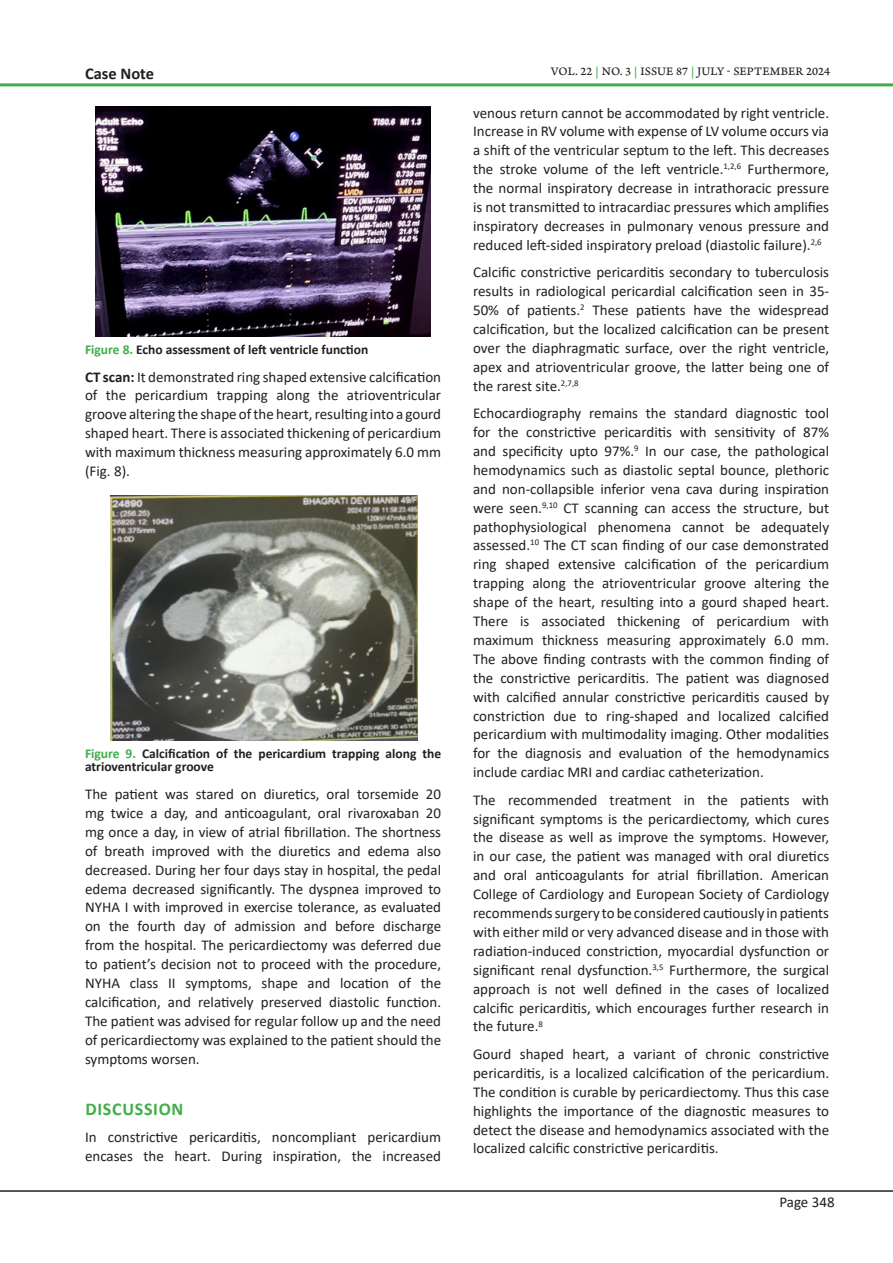
<style>
.page{position:relative;width:893px;height:1263px;background:#fff}
.page>*{position:absolute;margin:0;border:0;box-sizing:border-box;transform-origin:0 0}
.Normal_Text{font:700 18px "Calibri";letter-spacing:.04em;color:#40ae49}
.Abstract_Words{font:700 16.5px "Calibri";color:#231f20}
.Normal_Text-2{font:15px/18.9px "Calibri";color:#231f20;text-align:justify}
.Table_Figure_Legend{font:700 13.5px/13.5px "Calibri";color:#231f20}
.t1{font:12px "Arno Pro Caption";letter-spacing:.01em;color:#231f20}
.s1{color:#40ae49}
.s2{font-weight:700}
</style>
<div class="page">
<hr style="left:0;top:1190px;width:893px;height:2px;background:#231f20">
<hr style="left:0;top:83px;width:893px;height:3px;background:#40ae49">
<img style="left:96px;top:107px;width:334px;height:229px">
<img style="left:110px;top:495px;width:307px;height:245px">
<p class="Abstract_Words" style="left:85px;top:62px;width:71px">Case Note</p>
<p class="Table_Figure_Legend" style="left:85px;top:342px;width:285px"><span class="s1">Figure 8.</span> Echo assessment of left ventricle function</p>
<p class="Normal_Text-2" style="left:85px;top:367px;width:358px"><span class="s2">CT scan:</span> It demonstrated ring shaped extensive calcification of the pericardium trapping along the atrioventricular groove altering the shape of the heart, resulting into a gourd shaped heart. There is associated thickening of pericardium with maximum thickness measuring approximately 6.0 mm (Fig. 8).</p>
<p class="Table_Figure_Legend" style="left:85px;top:746px;width:358px"><span class="s1">Figure 9.</span> Calcification of the pericardium trapping along the atrioventricular groove</p>
<p class="Normal_Text-2" style="left:85px;top:784px;width:358px">The patient was stared on diuretics, oral torsemide 20 mg twice a day, and anticoagulant, oral rivaroxaban 20 mg once a day, in view of atrial fibrillation. The shortness of breath improved with the diuretics and edema also decreased. During her four days stay in hospital, the pedal edema decreased significantly. The dyspnea improved to NYHA I with improved in exercise tolerance, as evaluated on the fourth day of admission and before discharge from the hospital. The pericardiectomy was deferred due to patient’s decision not to proceed with the procedure, NYHA class II symptoms, shape and location of the calcification, and relatively preserved diastolic function.<br>The patient was advised for regular follow up and the need of pericardiectomy was explained to the patient should the symptoms worsen.</p>
<p class="Normal_Text" style="left:85px;top:1096px;width:100px">DISCUSSION</p>
<p class="Normal_Text-2" style="left:85px;top:1127px;width:358px">In constrictive pericarditis, noncompliant pericardium encases the heart. During inspiration, the increased</p>
<p class="t1" style="left:551px;top:64px;width:281px">VOL. 22 <span class="s1">|</span> NO. 3 <span class="s1">|</span> ISSUE 87 <span class="s1">|</span> JULY - SEPTEMBER 2024</p>
<p class="Normal_Text-2" style="left:473px;top:103px;width:358px">venous return cannot be accommodated by right ventricle.<br>Increase in RV volume with expense of LV volume occurs via a shift of the ventricular septum to the left. This decreases the stroke volume of the left ventricle.<sup>1,2,6</sup> Furthermore, the normal inspiratory decrease in intrathoracic pressure is not transmitted to intracardiac pressures which amplifies inspiratory decreases in pulmonary venous pressure and reduced left-sided inspiratory preload (diastolic failure).<sup>2,6</sup></p>
<p class="Normal_Text-2" style="left:473px;top:262px;width:358px">Calcific constrictive pericarditis secondary to tuberculosis results in radiological pericardial calcification seen in 35- 50% of patients.<sup>2</sup> These patients have the widespread calcification, but the localized calcification can be present over the diaphragmatic surface, over the right ventricle, apex and atrioventricular groove, the latter being one of the rarest site.<sup>2,7,8</sup></p>
<p class="Normal_Text-2" style="left:473px;top:403px;width:358px">Echocardiography remains the standard diagnostic tool for the constrictive pericarditis with sensitivity of 87% and specificity upto 97%.<sup>9</sup> In our case, the pathological hemodynamics such as diastolic septal bounce, plethoric and non-collapsible inferior vena cava during inspiration were seen.<sup>9,10</sup> CT scanning can access the structure, but pathophysiological phenomena cannot be adequately assessed.<sup>10</sup> The CT scan finding of our case demonstrated ring shaped extensive calcification of the pericardium trapping along the atrioventricular groove altering the shape of the heart, resulting into a gourd shaped heart.<br>There is associated thickening of pericardium with maximum thickness measuring approximately 6.0 mm.<br>The above finding contrasts with the common finding of the constrictive pericarditis. The patient was diagnosed with calcified annular constrictive pericarditis caused by constriction due to ring-shaped and localized calcified pericardium with multimodality imaging. Other modalities for the diagnosis and evaluation of the hemodynamics include cardiac MRI and cardiac catheterization.</p>
<p class="Normal_Text-2" style="left:473px;top:790px;width:358px">The recommended treatment in the patients with significant symptoms is the pericardiectomy, which cures the disease as well as improve the symptoms. However, in our case, the patient was managed with oral diuretics and oral anticoagulants for atrial fibrillation. American College of Cardiology and European Society of Cardiology recommends surgery to be considered cautiously in patients with either mild or very advanced disease and in those with radiation-induced constriction, myocardial dysfunction or significant renal dysfunction.<sup>3,5</sup> Furthermore, the surgical approach is not well defined in the cases of localized calcific pericarditis, which encourages further research in the future.<sup>8</sup></p>
<p class="Normal_Text-2" style="left:473px;top:1044px;width:358px">Gourd shaped heart, a variant of chronic constrictive pericarditis, is a localized calcification of the pericardium.<br>The condition is curable by pericardiectomy. Thus this case highlights the importance of the diagnostic measures to detect the disease and hemodynamics associated with the localized calcific constrictive pericarditis.</p>
<p class="Normal_Text-2" style="left:779px;top:1192px;width:57px">Page 348</p>
</div>
